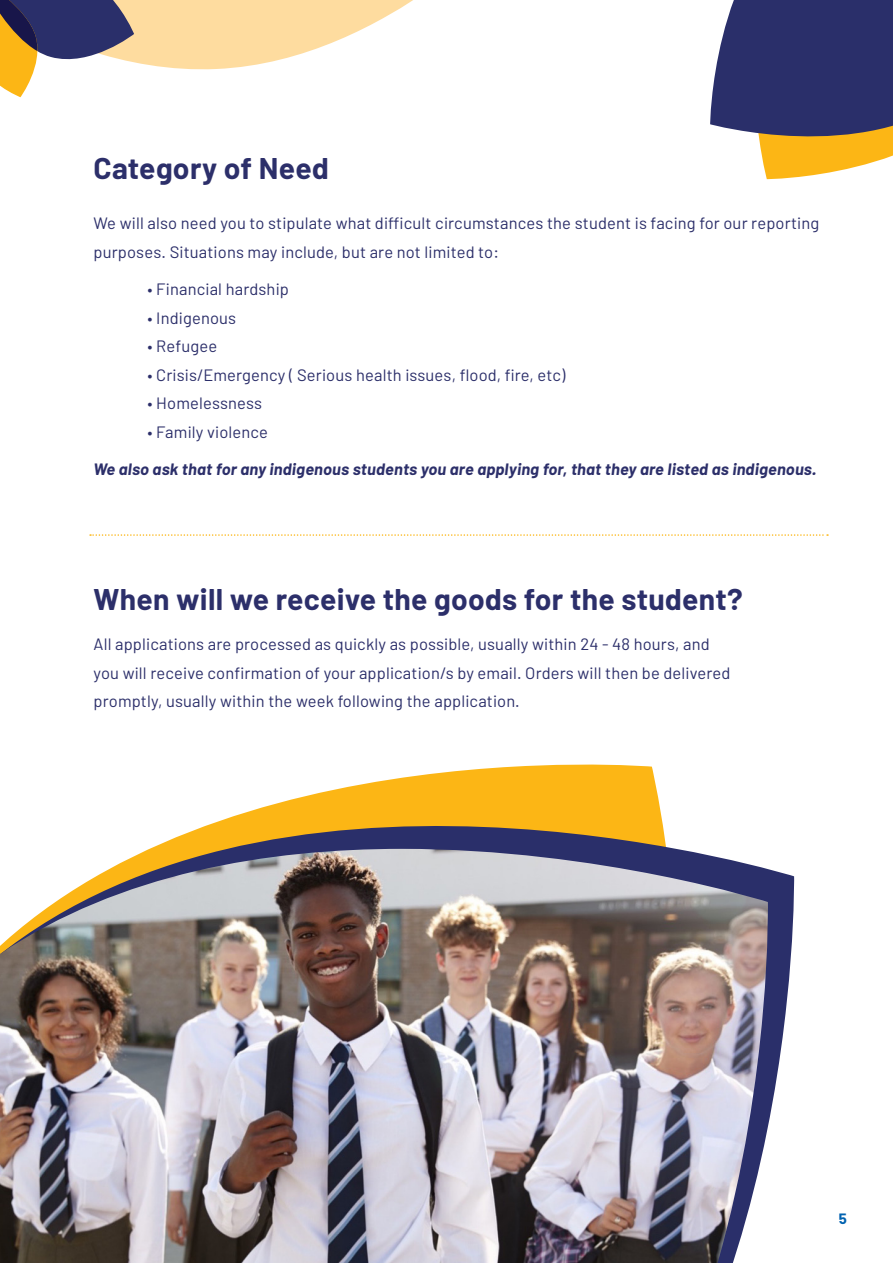
<style>
.page{position:relative;width:893px;height:1263px;background:#fff}
.page>*{position:absolute;margin:0;border:0;box-sizing:border-box;transform-origin:0 0}
.t1{font:700 30px "Barlow";letter-spacing:.01em;color:#2c2f6a}
.t2{font:16.5px/28.5px "Barlow";letter-spacing:.01em;color:#2c2f6a}
.t3{font:italic 700 16.5px "Barlow";letter-spacing:.01em;color:#2c2f6a}
.t4{font:700 15px "Barlow";color:#0162b0}
</style>
<div class="page">
<svg style="left:710px;top:0;width:183px;height:179px;background:#676072"></svg>
<svg style="left:0;top:0;width:413px;height:97px"></svg>
<svg style="left:90px;top:534px;width:738px;height:2px"></svg>
<svg style="left:149px;top:764px;width:646px;height:346px"></svg>
<img style="left:0;top:849px;width:771px;height:414px">
<p class="t1" style="left:94px;top:149px;width:237px">Category of Need</p>
<p class="t2" style="left:94px;top:208px;width:727px">We will also need you to stipulate what difficult circumstances the student is facing for our reporting purposes. Situations may include, but are not limited to:</p>
<p class="t2" style="left:148px;top:274px;width:143px">• Financial hardship</p>
<p class="t2" style="left:148px;top:303px;width:90px">• Indigenous</p>
<p class="t2" style="left:148px;top:331px;width:71px">• Refugee</p>
<p class="t2" style="left:148px;top:360px;width:419px">• Crisis/Emergency ( Serious health issues, flood, fire, etc)</p>
<p class="t2" style="left:148px;top:388px;width:116px">• Homelessness</p>
<p class="t2" style="left:148px;top:417px;width:122px">• Family violence</p>
<p class="t3" style="left:94px;top:459px;width:724px">We also ask that for any indigenous students you are applying for, that they are listed as indigenous.</p>
<p class="t1" style="left:94px;top:581px;width:651px">When will we receive the goods for the student?</p>
<p class="t2" style="left:94px;top:629px;width:638px">All applications are processed as quickly as possible, usually within 24 - 48 hours, and you will receive confirmation of your application/s by email. Orders will then be delivered promptly, usually within the week following the application.</p>
<p class="t4" style="left:839px;top:1209px;width:10px">5</p>
</div>
